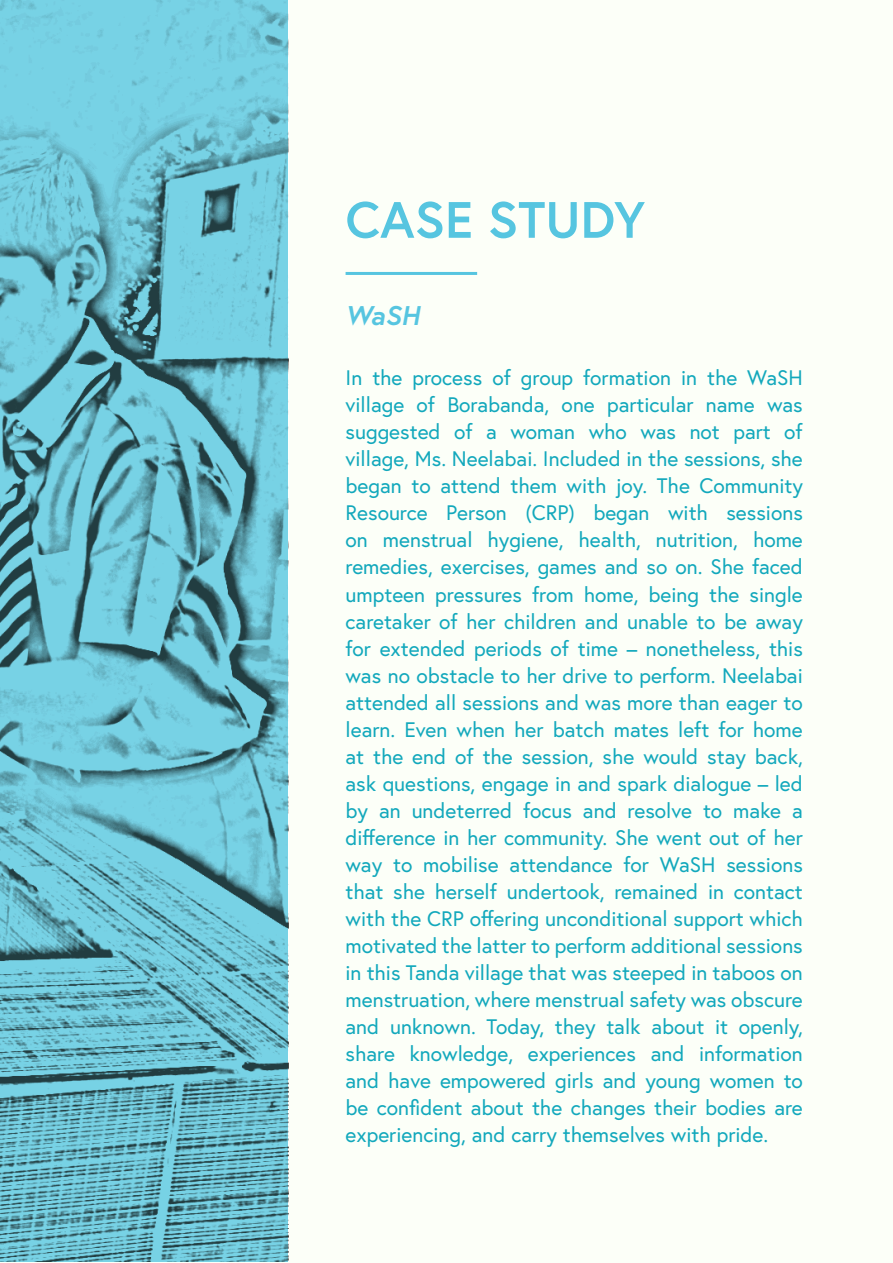
<style>
.page{position:relative;width:893px;height:1263px;background:#fcfff8}
.page>*{position:absolute;margin:0;border:0;box-sizing:border-box;transform-origin:0 0}
.Heading_1{font:700 51px "Europa";color:#56c5e0}
.Heading_1-2{font:italic 700 27px "Europa";color:#56c5e0}
.case_study_-_para{font:21px/27px "Europa";color:#12a8bc;text-align:justify}
</style>
<div class="page">
<svg style="left:0;top:1px;width:288px;height:1261px;background:#68b8c8"></svg>
<hr style="left:346px;top:272px;width:131px;height:3px;background:#56c5e0">
<p class="Heading_1" style="left:346px;top:185px;width:301px">CASE STUDY</p>
<p class="Heading_1-2" style="left:346px;top:297px;width:76px">WaSH</p>
<p class="case_study_-_para" style="left:346px;top:364px;width:459px">In the process of group formation in the WaSH village of Borabanda, one particular name was suggested of a woman who was not part of village, Ms. Neelabai. Included in the sessions, she began to attend them with joy. The Community Resource Person (CRP) began with sessions on menstrual hygiene, health, nutrition, home remedies, exercises, games and so on. She faced umpteen pressures from home, being the single caretaker of her children and unable to be away for extended periods of time – nonetheless, this was no obstacle to her drive to perform. Neelabai attended all sessions and was more than eager to learn. Even when her batch mates left for home at the end of the session, she would stay back, ask questions, engage in and spark dialogue – led by an undeterred focus and resolve to make a difference in her community. She went out of her way to mobilise attendance for WaSH sessions that she herself undertook, remained in contact with the CRP offering unconditional support which motivated the latter to perform additional sessions in this Tanda village that was steeped in taboos on menstruation, where menstrual safety was obscure and unknown. Today, they talk about it openly, share knowledge, experiences and information and have empowered girls and young women to be confident about the changes their bodies are experiencing, and carry themselves with pride.</p>
</div>
